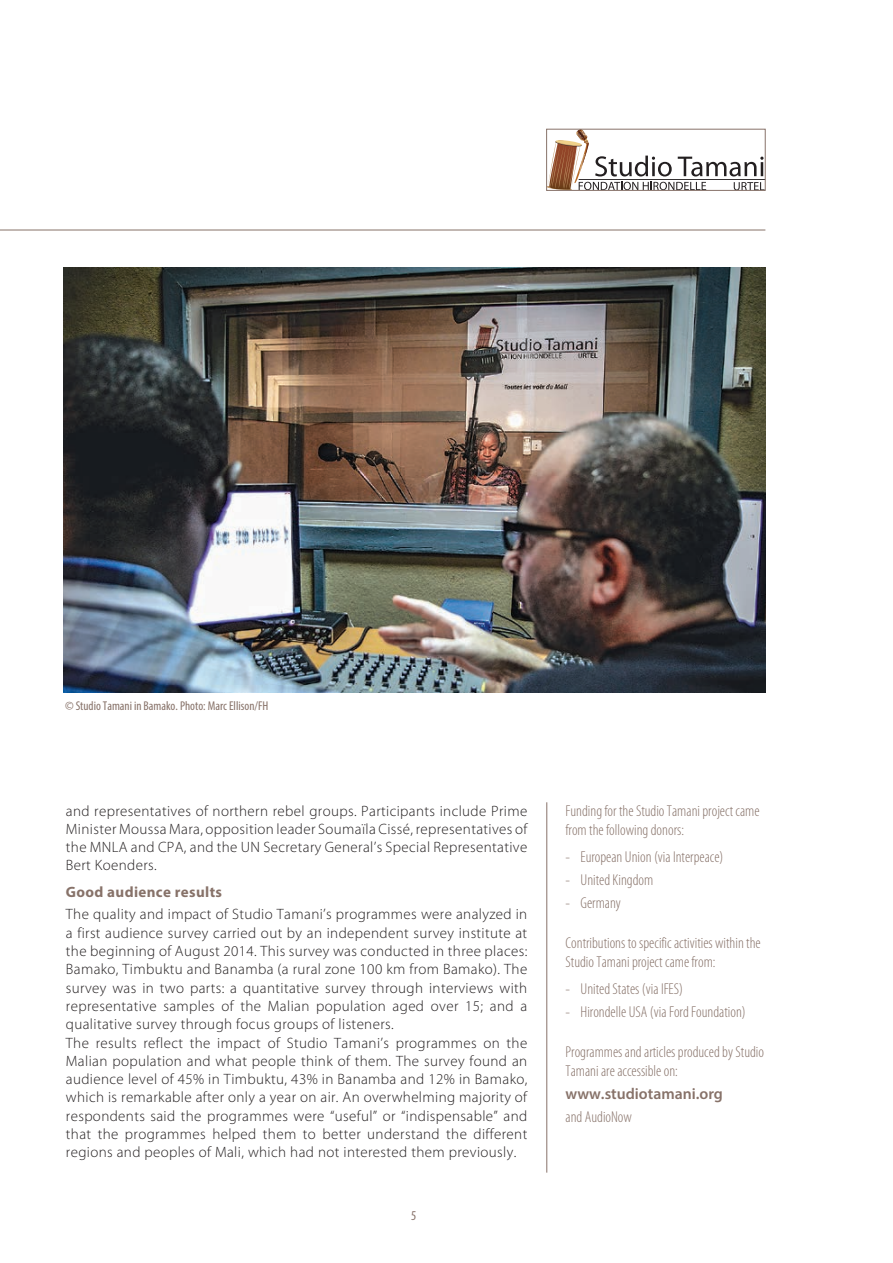
<style>
.page{position:relative;width:893px;height:1263px;background:#fff}
.page>*{position:absolute;margin:0;border:0;box-sizing:border-box;transform-origin:0 0}
.t1{font:300 condensed 15.75px/18.8px "Myriad Pro";color:#877269}
.t2{font:600 15.75px "Myriad Pro";color:#877269}
.t3{font:300 15px/18.3px "Myriad Pro";letter-spacing:.025em;color:#231f20;text-align:justify}
.t4{font:700 15px "Myriad Pro";letter-spacing:.025em;color:#877269}
.t5{font:condensed 13.5px "Myriad Pro";color:#877269}
.t6{font:condensed 12.75px "Myriad Pro";color:#877269}
</style>
<div class="page">
<hr style="left:0;top:230px;width:765px;height:1px;background:#877269">
<hr style="left:546px;top:802px;width:1px;height:370px;background:#877269">
<svg style="left:548px;top:131px;width:215px;height:58px"></svg>
<div style="left:546px;top:129px;width:219px;height:62px;border:1px solid #877269"></div>
<img style="left:64px;top:268px;width:701px;height:424px">
<p class="t6" style="left:65px;top:698px;width:205px">© Studio Tamani in Bamako. Photo: Marc Ellison/FH</p>
<p class="t3" style="left:66px;top:802px;width:463px">and representatives of northern rebel groups. Participants include Prime Minister Moussa Mara, opposition leader Soumaïla Cissé, representatives of the MNLA and CPA, and the UN Secretary General’s Special Representative Bert Koenders.</p>
<p class="t4" style="left:66px;top:882px;width:158px">Good audience results</p>
<p class="t3" style="left:66px;top:905px;width:463px;text-align:left">The quality and impact of Studio Tamani’s programmes were analyzed in a first audience survey carried out by an independent survey institute at the beginning of August 2014. This survey was conducted in three places:<br>Bamako, Timbuktu and Banamba (a rural zone 100 km from Bamako). The survey was in two parts: a quantitative survey through interviews with representative samples of the Malian population aged over 15; and a qualitative survey through focus groups of listeners.<br>The results reflect the impact of Studio Tamani’s programmes on the Malian population and what people think of them. The survey found an audience level of 45% in Timbuktu, 43% in Banamba and 12% in Bamako, which is remarkable after only a year on air. An overwhelming majority of respondents said the programmes were “useful” or “indispensable” and that the programmes helped them to better understand the different regions and peoples of Mali, which had not interested them previously.</p>
<p class="t5" style="left:411px;top:1207px;width:7px">5</p>
<p class="t1" style="left:566px;top:801px;width:196px">Funding for the Studio Tamani project came from the following donors:</p>
<p class="t1" style="left:566px;top:847px;width:159px">- European Union (via Interpeace)</p>
<p class="t1" style="left:566px;top:870px;width:89px">- United Kingdom</p>
<p class="t1" style="left:566px;top:893px;width:57px">- Germany</p>
<p class="t1" style="left:566px;top:933px;width:197px">Contributions to specific activities within the<br>Studio Tamani project came from:</p>
<p class="t1" style="left:566px;top:979px;width:119px">- United States (via IFES)</p>
<p class="t1" style="left:566px;top:1002px;width:182px">- Hirondelle USA (via Ford Foundation)</p>
<p class="t1" style="left:566px;top:1042px;width:200px">Programmes and articles produced by Studio<br>Tamani are accessible on:</p>
<p class="t2" style="left:566px;top:1083px;width:159px">www.studiotamani.org</p>
<p class="t1" style="left:566px;top:1107px;width:68px">and AudioNow</p>
</div>
